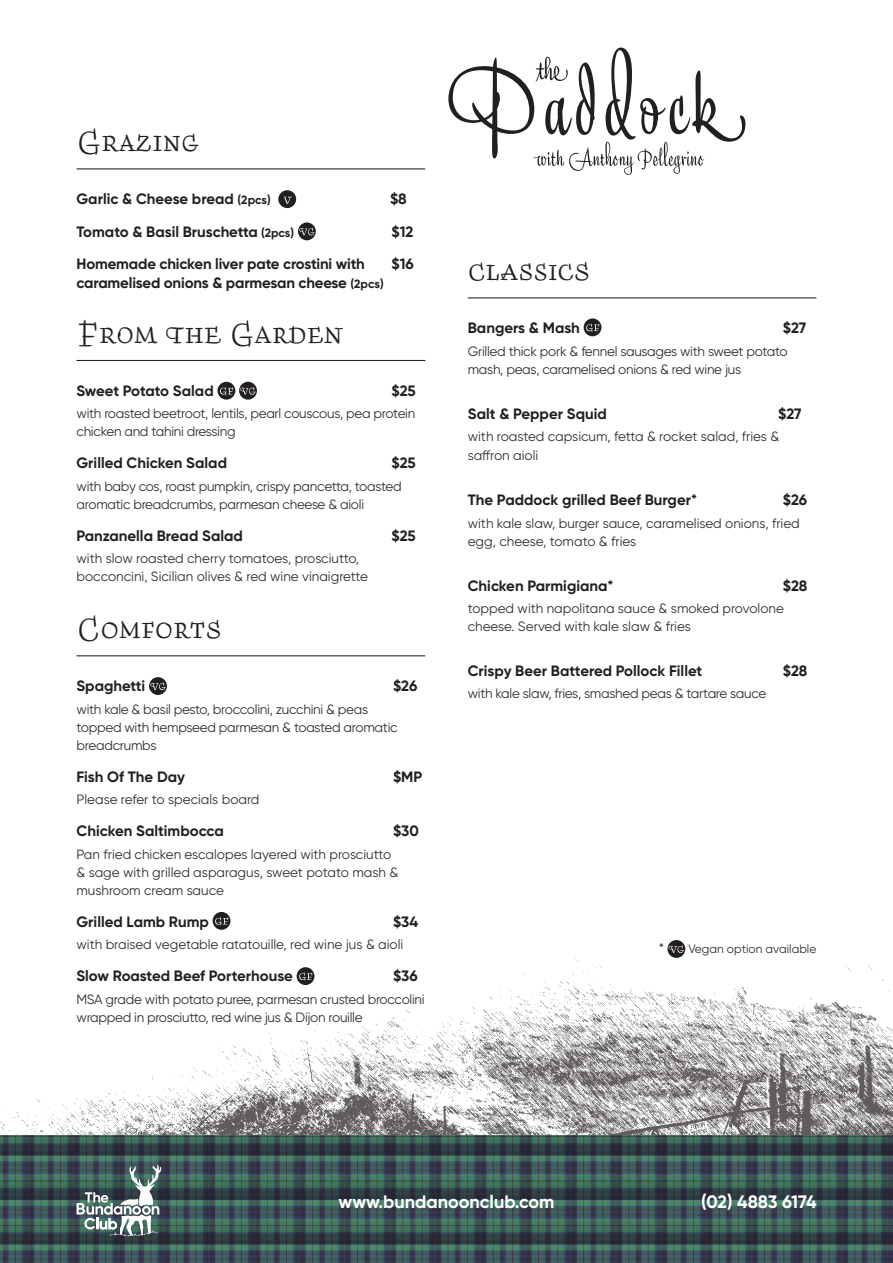
<style>
.page{position:relative;width:893px;height:1263px;background:#fff}
.page>*{position:absolute;margin:0;border:0;box-sizing:border-box;transform-origin:0 0}
.t1{font:33px "Liza Caps Pro";color:#231f20}
.t2{font:700 18px "Gilroy";color:#fff}
.t3{font:700 18px "Gilroy";letter-spacing:-.02em;color:#fff}
.Block_paragraph_basi{font:700 15px "Gilroy";color:#231f20}
.Sub_copy_para_style{font:700 15px "Gilroy";letter-spacing:-.01em;color:#231f20}
.Sub_copy_para_style-2{font:13.5px/18px "Gilroy";letter-spacing:-.02em;color:#312f30}
.Sub_copy_para_style-3{font:13.5px/18px "Gilroy";color:#312f30}
.Block_paragraph_basi-2{font:13.5px/19.5px "Gilroy";color:#312f30}
.Sub_copy_para_style-4{font:12px "Gilroy";color:#312f30}
.s1{font-size:12px}
.s2{font-size:13.5px}
</style>
<div class="page">
<img style="left:0;top:47px;width:893px;height:1088px">
<img style="left:0;top:1135px;width:893px;height:128px">
<svg style="left:149px;top:677px;width:18px;height:18px"></svg>
<svg style="left:150px;top:682px;width:16px;height:8px"></svg>
<div style="left:213px;top:912px;width:17px;height:18px;background:#231f20;border-radius:50%"></div>
<svg style="left:215px;top:917px;width:13px;height:8px"></svg>
<div style="left:297px;top:967px;width:17px;height:18px;background:#231f20;border-radius:50%"></div>
<svg style="left:299px;top:972px;width:13px;height:9px"></svg>
<hr style="left:77px;top:655px;width:348px;height:1px;background:#231f20">
<div style="left:278px;top:190px;width:18px;height:18px;background:#231f20;border-radius:50%"></div>
<svg style="left:283px;top:197px;width:9px;height:7px"></svg>
<svg style="left:298px;top:222px;width:18px;height:18px"></svg>
<svg style="left:299px;top:228px;width:16px;height:7px"></svg>
<hr style="left:77px;top:168px;width:348px;height:1px;background:#231f20">
<svg style="left:217px;top:382px;width:18px;height:18px"></svg>
<svg style="left:220px;top:387px;width:13px;height:8px"></svg>
<div style="left:239px;top:382px;width:18px;height:18px;background:#231f20;border-radius:50%"></div>
<svg style="left:240px;top:387px;width:16px;height:8px"></svg>
<hr style="left:77px;top:360px;width:348px;height:1px;background:#231f20">
<svg style="left:77px;top:1165px;width:85px;height:71px"></svg>
<svg style="left:448px;top:48px;width:297px;height:127px"></svg>
<div style="left:667px;top:940px;width:18px;height:18px;background:#231f20;border-radius:50%"></div>
<svg style="left:668px;top:945px;width:16px;height:8px"></svg>
<div style="left:584px;top:318px;width:17px;height:18px;background:#231f20;border-radius:50%"></div>
<svg style="left:586px;top:324px;width:13px;height:8px"></svg>
<hr style="left:468px;top:297px;width:348px;height:1px;background:#231f20">
<p class="t1" style="left:77px;top:123px;width:124px">Grazing</p>
<p class="Sub_copy_para_style" style="left:77px;top:190px;width:196px">Garlic &amp; Cheese bread <span class="s1">(2pcs)</span></p>
<p class="Sub_copy_para_style" style="left:390px;top:190px;width:18px">$8</p>
<p class="Sub_copy_para_style" style="left:77px;top:222px;width:219px">Tomato &amp; Basil Bruschetta <span class="s1">(2pcs)</span></p>
<p class="Sub_copy_para_style" style="left:392px;top:222px;width:24px">$12</p>
<p class="Sub_copy_para_style" style="left:77px;top:254px;width:290px">Homemade chicken liver pate crostini with</p>
<p class="Sub_copy_para_style" style="left:392px;top:254px;width:24px">$16</p>
<p class="Sub_copy_para_style" style="left:77px;top:274px;width:309px">caramelised onions &amp; parmesan cheese <span class="s1">(2pcs)</span></p>
<p class="t1" style="left:77px;top:314px;width:268px">From the Garden</p>
<p class="Block_paragraph_basi" style="left:77px;top:381px;width:139px">Sweet Potato Salad</p>
<p class="Block_paragraph_basi" style="left:392px;top:381px;width:26px">$25</p>
<p class="Sub_copy_para_style-2" style="left:77px;top:404px;width:340px">with roasted beetroot, lentils, pearl couscous, pea protein chicken and tahini dressing</p>
<p class="Block_paragraph_basi" style="left:77px;top:454px;width:152px">Grilled Chicken Salad</p>
<p class="Block_paragraph_basi" style="left:392px;top:454px;width:26px">$25</p>
<p class="Sub_copy_para_style-2" style="left:77px;top:477px;width:327px">with baby cos, roast pumpkin, crispy pancetta, toasted aromatic breadcrumbs, parmesan cheese &amp; aioli</p>
<p class="Block_paragraph_basi" style="left:77px;top:526px;width:168px">Panzanella Bread Salad</p>
<p class="Block_paragraph_basi" style="left:392px;top:526px;width:26px">$25</p>
<p class="Sub_copy_para_style-3" style="left:77px;top:549px;width:293px">with slow roasted cherry tomatoes, prosciutto, bocconcini, Sicilian olives &amp; red wine vinaigrette</p>
<p class="t1" style="left:77px;top:610px;width:147px">Comforts</p>
<p class="Block_paragraph_basi" style="left:77px;top:677px;width:70px">Spaghetti</p>
<p class="Block_paragraph_basi" style="left:393px;top:677px;width:26px">$26</p>
<p class="Sub_copy_para_style-2" style="left:77px;top:700px;width:323px">with kale &amp; basil pesto, broccolini, zucchini &amp; peas topped with hempseed parmesan &amp; toasted aromatic breadcrumbs</p>
<p class="Block_paragraph_basi" style="left:77px;top:767px;width:110px">Fish Of The Day</p>
<p class="Block_paragraph_basi" style="left:393px;top:767px;width:31px">$MP</p>
<p class="Sub_copy_para_style-3" style="left:77px;top:790px;width:185px">Please refer to specials board</p>
<p class="Block_paragraph_basi" style="left:77px;top:822px;width:149px">Chicken Saltimbocca</p>
<p class="Block_paragraph_basi" style="left:393px;top:822px;width:27px">$30</p>
<p class="Sub_copy_para_style-3" style="left:77px;top:845px;width:323px">Pan fried chicken escalopes layered with prosciutto &amp; sage with grilled asparagus, sweet potato mash &amp; mushroom cream sauce</p>
<p class="Block_paragraph_basi" style="left:77px;top:912px;width:134px">Grilled Lamb Rump</p>
<p class="Block_paragraph_basi" style="left:393px;top:912px;width:27px">$34</p>
<p class="Block_paragraph_basi-2" style="left:77px;top:934px;width:328px">with braised vegetable ratatouille, red wine jus &amp; aioli</p>
<p class="Block_paragraph_basi" style="left:77px;top:967px;width:218px">Slow Roasted Beef Porterhouse</p>
<p class="Block_paragraph_basi" style="left:393px;top:967px;width:26px">$36</p>
<p class="Sub_copy_para_style-2" style="left:77px;top:990px;width:350px">MSA grade with potato puree, parmesan crusted broccolini wrapped in prosciutto, red wine jus &amp; Dijon rouille</p>
<p class="t1" style="left:468px;top:252px;width:124px">classics</p>
<p class="Block_paragraph_basi" style="left:468px;top:319px;width:114px">Bangers &amp; Mash</p>
<p class="Block_paragraph_basi" style="left:783px;top:319px;width:25px">$27</p>
<p class="Sub_copy_para_style-2" style="left:468px;top:342px;width:321px">Grilled thick pork &amp; fennel sausages with sweet potato mash, peas, caramelised onions &amp; red wine jus</p>
<p class="Block_paragraph_basi" style="left:468px;top:404px;width:141px">Salt &amp; Pepper Squid</p>
<p class="Block_paragraph_basi" style="left:778px;top:404px;width:25px">$27</p>
<p class="Block_paragraph_basi-2" style="left:468px;top:426px;width:313px">with roasted capsicum, fetta &amp; rocket salad, fries &amp; saffron aioli</p>
<p class="Block_paragraph_basi" style="left:468px;top:491px;width:231px">The Paddock grilled Beef Burger*</p>
<p class="Block_paragraph_basi" style="left:783px;top:491px;width:26px">$26</p>
<p class="Block_paragraph_basi-2" style="left:468px;top:514px;width:334px;line-height:18px">with kale slaw, burger sauce, caramelised onions, fried egg, cheese, tomato &amp; fries</p>
<p class="Block_paragraph_basi" style="left:468px;top:576px;width:147px">Chicken Parmigiana*</p>
<p class="Block_paragraph_basi" style="left:783px;top:576px;width:26px">$28</p>
<p class="Sub_copy_para_style-3" style="left:468px;top:599px;width:318px">topped with napolitana sauce &amp; smoked provolone cheese. Served with kale slaw &amp; fries</p>
<p class="Block_paragraph_basi" style="left:468px;top:661px;width:236px">Crispy Beer Battered Pollock Fillet</p>
<p class="Block_paragraph_basi" style="left:783px;top:661px;width:26px">$28</p>
<p class="Sub_copy_para_style-2" style="left:468px;top:684px;width:300px">with kale slaw, fries, smashed peas &amp; tartare sauce</p>
<p class="Sub_copy_para_style-4" style="left:659px;top:942px;width:159px"><span class="s2">*</span> Vegan option available</p>
<p class="t2" style="left:338px;top:1190px;width:218px">www.bundanoonclub.com</p>
<p class="t3" style="left:701px;top:1190px;width:117px">(02) 4883 6174</p>
</div>
